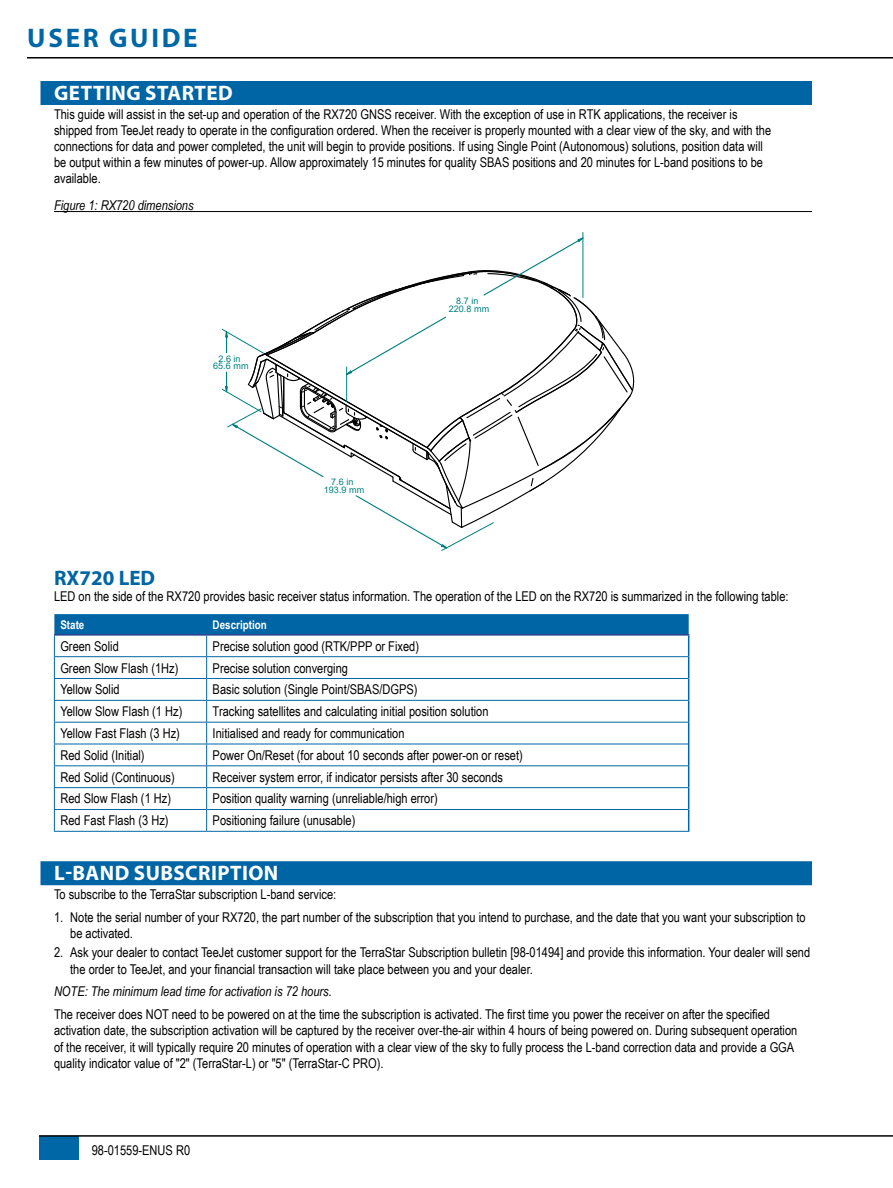
<style>
.page{position:relative;width:893px;height:1188px;background:#fff}
.page>*{position:absolute;margin:0;border:0;box-sizing:border-box;transform-origin:0 0}
.t1{font:700 27px "Myriad Pro";letter-spacing:.1em;color:#0067a6}
.t2{font:700 21px "Myriad Pro";letter-spacing:.02em;color:#fff}
.t3{font:700 21px "Myriad Pro";color:#0065a4}
.t4{font:13.5px/16.2px "Arial Narrow";color:#000}
.t5{font:italic 13.5px "Arial Narrow";color:#000}
.t6{font:700 12px "Arial Narrow";color:#fff}
.t7{font:9px/7.9px "Arial";letter-spacing:.005em;color:#008080;text-align:center}
</style>
<div class="page">
<div style="left:39px;top:1136px;width:40px;height:24px;background:#0067a6"></div>
<hr style="left:39px;top:1135px;width:854px;height:2px;background:#000">
<hr style="left:27px;top:57px;width:866px;height:2px;background:#000">
<div style="left:40px;top:81px;width:772px;height:24px;background:#0065a4"></div>
<hr style="left:54px;top:211px;width:758px;height:1px;background:#000">
<div style="left:40px;top:861px;width:772px;height:24px;background:#0065a4"></div>
<hr style="left:583px;top:232px;width:1px;height:66px;background:#008080">
<svg style="left:221px;top:235px;width:413px;height:316px"></svg>
<hr style="left:54px;top:831px;width:153px;height:1px;background:#0067a6">
<hr style="left:207px;top:831px;width:482px;height:1px;background:#0067a6">
<svg style="left:54px;top:614px;width:635px;height:217px"></svg>
<hr style="left:54px;top:634px;width:153px;height:2px;background:#25408f">
<hr style="left:207px;top:634px;width:482px;height:2px;background:#25408f">
<h1 class="t1" style="left:27px;top:21px;width:172px">USER GUIDE</h1>
<h2 class="t2" style="left:54px;top:79px;width:180px">GETTING STARTED</h2>
<p class="t4" style="left:54px;top:105px;width:719px">This guide will assist in the set-up and operation of the RX720 GNSS receiver. With the exception of use in RTK applications, the receiver is shipped from TeeJet ready to operate in the configuration ordered. When the receiver is properly mounted with a clear view of the sky, and with the connections for data and power completed, the unit will begin to provide positions. If using Single Point (Autonomous) solutions, position data will be output within a few minutes of power-up. Allow approximately 15 minutes for quality SBAS positions and 20 minutes for L-band positions to be available.</p>
<p class="t5" style="left:54px;top:195px;width:141px">Figure 1: RX720 dimensions</p>
<p class="t7" style="left:213px;top:354px;width:37px">2.6 in<br>65.6 mm</p>
<p class="t7" style="left:324px;top:478px;width:42px">7.6 in<br>193.9 mm</p>
<p class="t7" style="left:449px;top:297px;width:42px">8.7 in<br>220.8 mm</p>
<h2 class="t3" style="left:54px;top:564px;width:103px">RX720 LED</h2>
<p class="t4" style="left:54px;top:588px;width:736px">LED on the side of the RX720 provides basic receiver status information. The operation of the LED on the RX720 is summarized in the following table:</p>
<p class="t6" style="left:60px;top:616px;width:26px">State</p>
<p class="t6" style="left:213px;top:616px;width:56px">Description</p>
<p class="t4" style="left:60px;top:637px;width:60px">Green Solid</p>
<p class="t4" style="left:213px;top:637px;width:208px">Precise solution good (RTK/PPP or Fixed)</p>
<p class="t4" style="left:60px;top:659px;width:120px">Green Slow Flash (1Hz)</p>
<p class="t4" style="left:213px;top:659px;width:137px">Precise solution converging</p>
<p class="t4" style="left:60px;top:681px;width:61px">Yellow Solid</p>
<p class="t4" style="left:213px;top:681px;width:206px">Basic solution (Single Point/SBAS/DGPS)</p>
<p class="t4" style="left:60px;top:703px;width:124px">Yellow Slow Flash (1 Hz)</p>
<p class="t4" style="left:213px;top:703px;width:277px">Tracking satellites and calculating initial position solution</p>
<p class="t4" style="left:60px;top:725px;width:121px">Yellow Fast Flash (3 Hz)</p>
<p class="t4" style="left:213px;top:725px;width:193px">Initialised and ready for communication</p>
<p class="t4" style="left:60px;top:746px;width:86px">Red Solid (Initial)</p>
<p class="t4" style="left:213px;top:746px;width:312px">Power On/Reset (for about 10 seconds after power-on or reset)</p>
<p class="t4" style="left:60px;top:768px;width:116px">Red Solid (Continuous)</p>
<p class="t4" style="left:213px;top:768px;width:292px">Receiver system error, if indicator persists after 30 seconds</p>
<p class="t4" style="left:60px;top:790px;width:112px">Red Slow Flash (1 Hz)</p>
<p class="t4" style="left:213px;top:790px;width:227px">Position quality warning (unreliable/high error)</p>
<p class="t4" style="left:60px;top:812px;width:110px">Red Fast Flash (3 Hz)</p>
<p class="t4" style="left:213px;top:812px;width:144px">Positioning failure (unusable)</p>
<h2 class="t2" style="left:54px;top:859px;width:226px">L-BAND SUBSCRIPTION</h2>
<p class="t4" style="left:54px;top:885px;width:284px">To subscribe to the TerraStar subscription L-band service:</p>
<p class="t4" style="left:70px;top:908px;width:737px;text-indent:-16px">1. Note the serial number of your RX720, the part number of the subscription that you intend to purchase, and the date that you want your subscription to be activated.</p>
<p class="t4" style="left:70px;top:944px;width:741px;text-indent:-16px">2. Ask your dealer to contact TeeJet customer support for the TerraStar Subscription bulletin [98-01494] and provide this information. Your dealer will send the order to TeeJet, and your financial transaction will take place between you and your dealer.</p>
<p class="t5" style="left:54px;top:982px;width:279px">NOTE: The minimum lead time for activation is 72 hours.</p>
<p class="t4" style="left:54px;top:1006px;width:745px">The receiver does NOT need to be powered on at the time the subscription is activated. The first time you power the receiver on after the specified activation date, the subscription activation will be captured by the receiver over-the-air within 4 hours of being powered on. During subsequent operation of the receiver, it will typically require 20 minutes of operation with a clear view of the sky to fully process the L-band correction data and provide a GGA quality indicator value of "2" (TerraStar-L) or "5" (TerraStar-C PRO).</p>
<p class="t4" style="left:92px;top:1142px;width:100px">98-01559-ENUS R0</p>
</div>
